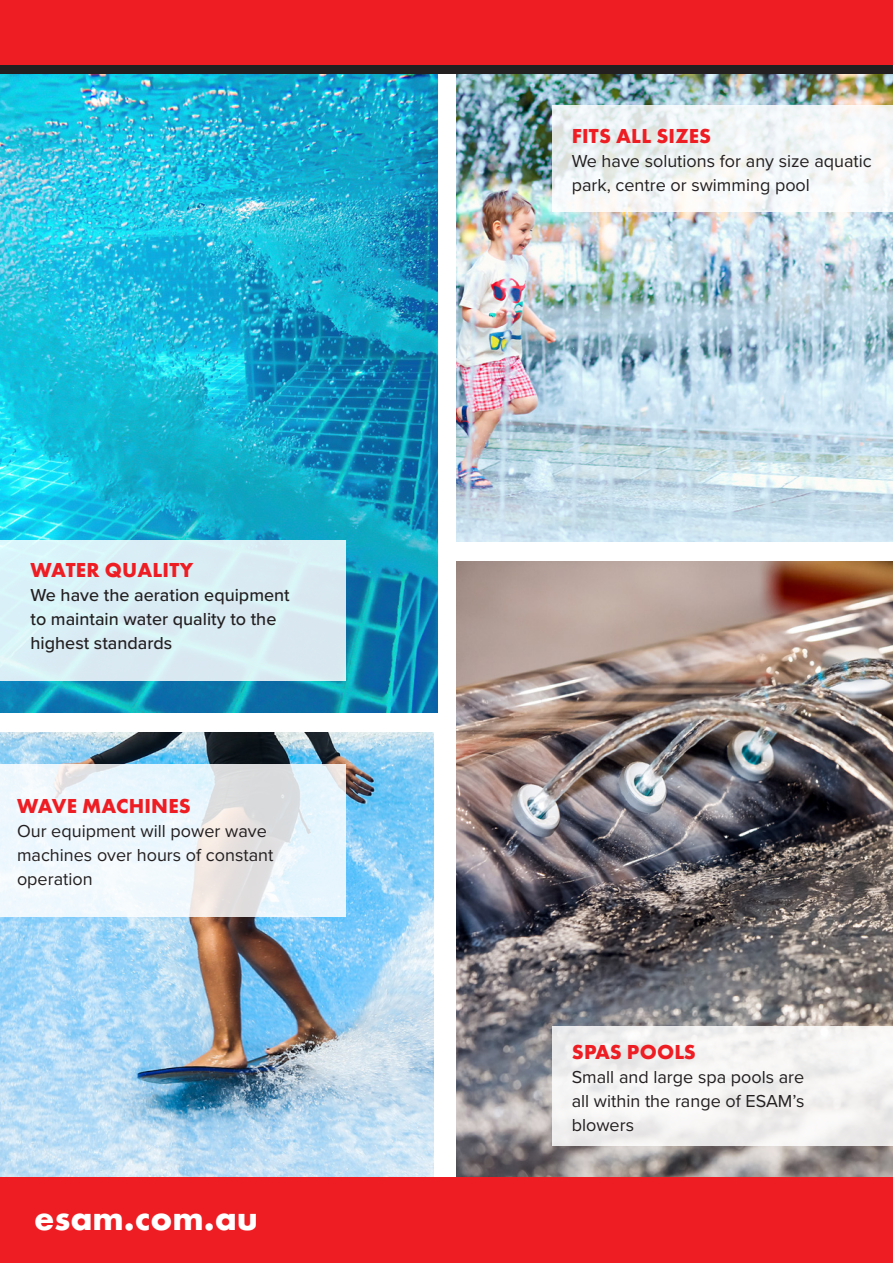
<style>
.page{position:relative;width:893px;height:1263px;background:#fff}
.page>*{position:absolute;margin:0;border:0;box-sizing:border-box;transform-origin:0 0}
.t1{font:700 36px "Futura PT";color:#fff}
.t2{font:700 21px "Futura PT";letter-spacing:.01em;color:#ee1d23}
.t3{font:18px/24px "Proxima Nova";color:#231f20}
.t4{font:500 18px/24px "Proxima Nova";color:#231f20}
</style>
<div class="page">
<img style="left:0;top:732px;width:434px;height:445px">
<img style="left:456px;top:561px;width:437px;height:616px">
<svg style="left:0;top:764px;width:345px;height:152px;fill:#ebf6fd"></svg>
<div style="left:0;top:0;width:893px;height:65px;background:#ee1d23"></div>
<div style="left:0;top:66px;width:893px;height:8px;background:#231f20"></div>
<div style="left:0;top:1177px;width:893px;height:86px;background:#ee1d23"></div>
<div style="left:552px;top:1026px;width:341px;height:120px;background:#f3f2f2"></div>
<img style="left:456px;top:74px;width:437px;height:468px">
<svg style="left:552px;top:105px;width:341px;height:107px;fill:#f3f6f7"></svg>
<img style="left:0;top:74px;width:438px;height:638px">
<div style="left:0;top:540px;width:345px;height:140px;background:#daedf5"></div>
<p class="t2" style="left:31px;top:556px;width:164px">WATER QUALITY</p>
<p class="t4" style="left:31px;top:582px;width:261px">We have the aeration equipment to maintain water quality to the highest standards</p>
<p class="t2" style="left:17px;top:793px;width:175px">WAVE MACHINES</p>
<p class="t3" style="left:17px;top:819px;width:258px">Our equipment will power wave machines over hours of constant operation</p>
<p class="t1" style="left:34px;top:1194px;width:226px">esam.com.au</p>
<p class="t2" style="left:572px;top:122px;width:141px">FITS ALL SIZES</p>
<p class="t3" style="left:572px;top:148px;width:302px">We have solutions for any size aquatic park, centre or swimming pool</p>
<p class="t2" style="left:572px;top:1039px;width:126px">SPAS POOLS</p>
<p class="t3" style="left:572px;top:1064px;width:234px;text-align:justify">Small and large spa pools are all within the range of ESAM’s blowers</p>
</div>
